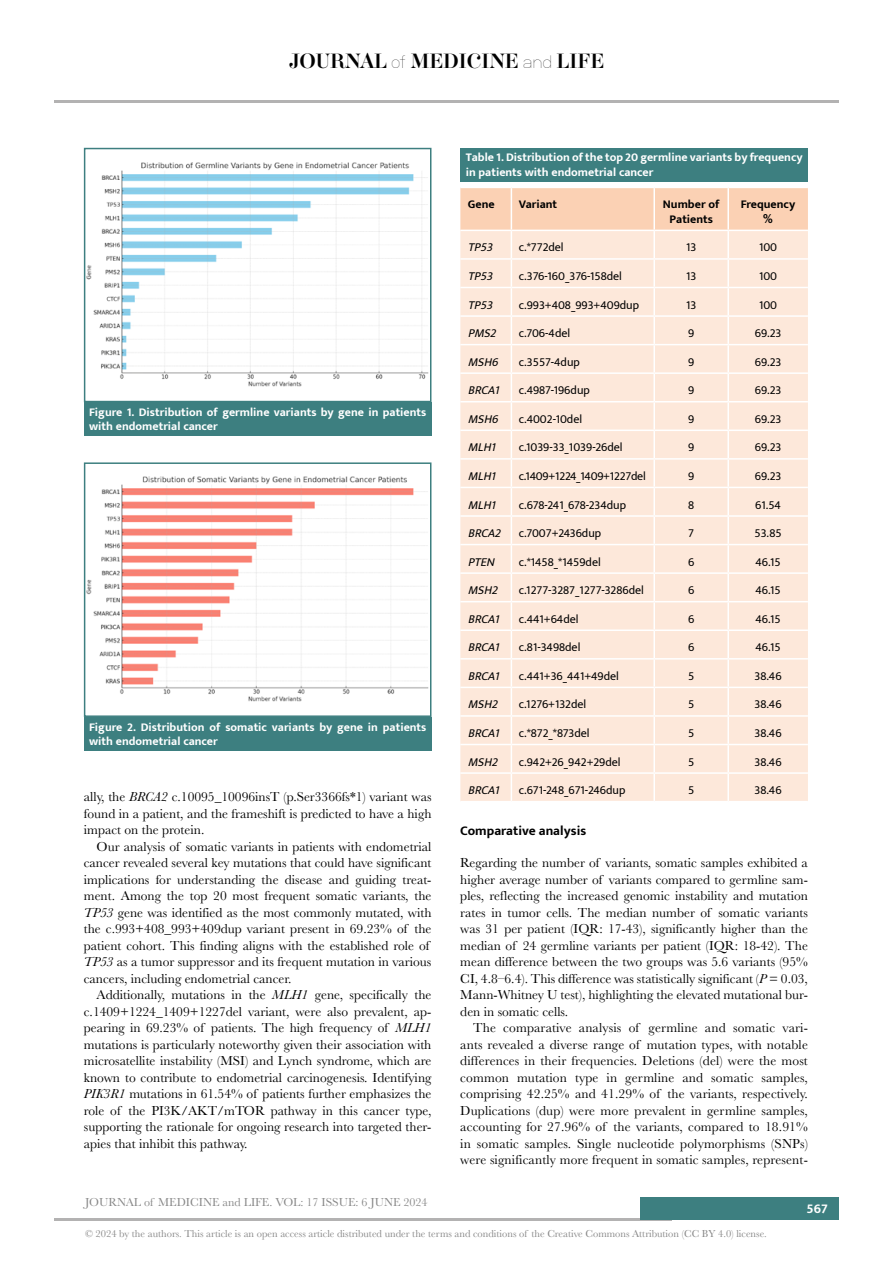
<style>
.page{position:relative;width:893px;height:1263px;background:#fff}
.page>*{position:absolute;margin:0;border:0;box-sizing:border-box;transform-origin:0 0}
.t1{font:18px "Aker Brygge Display";color:#000}
.t2{font:13.5px/16.5px "Baskerville";color:#000;text-align:justify}
.t3{font:700 13.5px "Mukta";color:#000}
.t4{font:700 13.5px "Mukta";color:#fff}
.t5{font:12px "Mukta";color:#000}
.t6{font:700 12px/14.4px "Mukta";color:#fff}
.t7{font:italic 12px "Mukta";color:#000}
.t8{font:12px "Baskerville";color:#878787}
.t9{font:700 12px/14.4px "Mukta";color:#000;text-align:center}
.t10{font:12px "Mukta";letter-spacing:-.02em;color:#000}
.t11{font:10.5px "Baskerville";color:#878787}
.s1{font-family:"Neubau Grotesk Lei"}
.s2{font-style:italic}
</style>
<div class="page">
<hr style="left:54px;top:100px;width:785px;height:2px;background:#b3b2b2">
<hr style="left:54px;top:1218px;width:618px;height:2px;background:#b3b2b2">
<div style="left:641px;top:1198px;width:198px;height:22px;background:#3d7f80"></div>
<div style="left:84px;top:402px;width:347px;height:34px;background:#3d7f80"></div>
<img style="left:87px;top:162px;width:341px;height:225px">
<div style="left:84px;top:148px;width:347px;height:254px;border:2px solid #3d7f80"></div>
<div style="left:84px;top:717px;width:347px;height:34px;background:#3d7f80"></div>
<img style="left:87px;top:476px;width:341px;height:226px">
<div style="left:84px;top:462px;width:347px;height:255px;border:2px solid #3d7f80"></div>
<div style="left:460px;top:148px;width:348px;height:34px;background:#3d7f80"></div>
<svg style="left:460px;top:187px;width:348px;height:614px"></svg>
<hr style="left:654px;top:772px;width:74px;height:2px;background:#fff">
<hr style="left:653px;top:774px;width:2px;height:27px;background:#fff">
<hr style="left:728px;top:772px;width:80px;height:2px;background:#fff">
<hr style="left:727px;top:774px;width:2px;height:27px;background:#fff">
<h1 class="t1" style="left:289px;top:49px;width:317px">JOURNAL <span class="s1">of</span> MEDICINE <span class="s1">and</span> LIFE</h1>
<p class="t6" style="left:89px;top:404px;width:339px">Figure 1. Distribution of germline variants by gene in patients with endometrial cancer</p>
<p class="t6" style="left:89px;top:719px;width:339px">Figure 2. Distribution of somatic variants by gene in patients with endometrial cancer</p>
<p class="t2" style="left:84px;top:789px;width:349px">ally, the <span class="s2">BRCA2</span> c.10095_10096insT (p.Ser3366fs*1) variant was found in a patient, and the frameshift is predicted to have a high impact on the protein.</p>
<p class="t2" style="left:84px;top:838px;width:349px;text-align:left;text-indent:13px">Our analysis of somatic variants in patients with endometrial cancer revealed several key mutations that could have significant implications for understanding the disease and guiding treat&shy;ment. Among the top 20 most frequent somatic variants, the <span class="s2">TP53</span> gene was identified as the most commonly mutated, with the c.993+408_993+409dup variant present in 69.23% of the patient cohort. This finding aligns with the established role of <span class="s2">TP53</span> as a tumor suppressor and its frequent mutation in various cancers, including endometrial cancer.</p>
<p class="t2" style="left:84px;top:987px;width:349px;text-indent:13px">Additionally, mutations in the <span class="s2">MLH1</span> gene, specifically the c.1409+1224_1409+1227del variant, were also prevalent, ap&shy;pearing in 69.23% of patients. The high frequency of <span class="s2">MLH1 </span>mutations is particularly noteworthy given their association with microsatellite instability (MSI) and Lynch syndrome, which are known to contribute to endometrial carcinogenesis. Identifying <span class="s2">PIK3R1</span> mutations in 61.54% of patients further emphasizes the role of the PI3K/AKT/mTOR pathway in this cancer type, supporting the rationale for ongoing research into targeted ther&shy;apies that inhibit this pathway.</p>
<p class="t6" style="left:466px;top:150px;width:339px">Table 1. Distribution of the top 20 germline variants by frequency in patients with endometrial cancer</p>
<p class="t9" style="left:468px;top:197px;width:28px">Gene</p>
<p class="t9" style="left:519px;top:197px;width:40px">Variant</p>
<p class="t9" style="left:663px;top:197px;width:58px">Number of<br>Patients</p>
<p class="t9" style="left:741px;top:197px;width:56px">Frequency %</p>
<p class="t7" style="left:468px;top:240px;width:30px">TP53</p>
<p class="t5" style="left:519px;top:240px;width:46px">c.*772del</p>
<p class="t5" style="left:686px;top:240px;width:12px">13</p>
<p class="t5" style="left:759px;top:240px;width:20px">100</p>
<p class="t7" style="left:468px;top:269px;width:30px">TP53</p>
<p class="t5" style="left:519px;top:269px;width:105px">c.376-160_376-158del</p>
<p class="t5" style="left:686px;top:269px;width:12px">13</p>
<p class="t5" style="left:759px;top:269px;width:20px">100</p>
<p class="t7" style="left:468px;top:297px;width:30px">TP53</p>
<p class="t5" style="left:519px;top:297px;width:122px">c.993+408_993+409dup</p>
<p class="t5" style="left:686px;top:297px;width:12px">13</p>
<p class="t5" style="left:759px;top:297px;width:20px">100</p>
<p class="t7" style="left:468px;top:326px;width:34px">PMS2</p>
<p class="t5" style="left:519px;top:326px;width:53px">c.706-4del</p>
<p class="t5" style="left:688px;top:326px;width:8px">9</p>
<p class="t5" style="left:755px;top:326px;width:28px">69.23</p>
<p class="t7" style="left:468px;top:354px;width:35px">MSH6</p>
<p class="t5" style="left:519px;top:354px;width:63px">c.3557-4dup</p>
<p class="t5" style="left:688px;top:354px;width:8px">9</p>
<p class="t5" style="left:755px;top:354px;width:28px">69.23</p>
<p class="t7" style="left:468px;top:383px;width:37px">BRCA1</p>
<p class="t5" style="left:519px;top:383px;width:73px">c.4987-196dup</p>
<p class="t5" style="left:688px;top:383px;width:8px">9</p>
<p class="t5" style="left:755px;top:383px;width:28px">69.23</p>
<p class="t7" style="left:468px;top:412px;width:35px">MSH6</p>
<p class="t5" style="left:519px;top:412px;width:65px">c.4002-10del</p>
<p class="t5" style="left:688px;top:412px;width:8px">9</p>
<p class="t5" style="left:755px;top:412px;width:28px">69.23</p>
<p class="t7" style="left:468px;top:440px;width:33px">MLH1</p>
<p class="t5" style="left:519px;top:440px;width:105px">c.1039-33_1039-26del</p>
<p class="t5" style="left:688px;top:440px;width:8px">9</p>
<p class="t5" style="left:755px;top:440px;width:28px">69.23</p>
<p class="t7" style="left:468px;top:469px;width:33px">MLH1</p>
<p class="t10" style="left:519px;top:469px;width:128px">c.1409+1224_1409+1227del</p>
<p class="t5" style="left:688px;top:469px;width:8px">9</p>
<p class="t5" style="left:755px;top:469px;width:28px">69.23</p>
<p class="t7" style="left:468px;top:497px;width:33px">MLH1</p>
<p class="t5" style="left:519px;top:497px;width:109px">c.678-241_678-234dup</p>
<p class="t5" style="left:688px;top:497px;width:8px">8</p>
<p class="t5" style="left:755px;top:497px;width:27px">61.54</p>
<p class="t5" style="left:468px;top:526px;width:135px"><span class="s2">BRCA2</span> c.7007+2436dup</p>
<p class="t5" style="left:688px;top:526px;width:7px">7</p>
<p class="t5" style="left:755px;top:526px;width:28px">53.85</p>
<p class="t7" style="left:468px;top:554px;width:32px">PTEN</p>
<p class="t5" style="left:519px;top:554px;width:83px">c.*1458_*1459del</p>
<p class="t5" style="left:688px;top:554px;width:8px">6</p>
<p class="t5" style="left:755px;top:554px;width:27px">46.15</p>
<p class="t7" style="left:468px;top:583px;width:35px">MSH2</p>
<p class="t5" style="left:519px;top:583px;width:127px">c.1277-3287_1277-3286del</p>
<p class="t5" style="left:688px;top:583px;width:8px">6</p>
<p class="t5" style="left:755px;top:583px;width:27px">46.15</p>
<p class="t7" style="left:468px;top:612px;width:37px">BRCA1</p>
<p class="t5" style="left:519px;top:612px;width:61px">c.441+64del</p>
<p class="t5" style="left:688px;top:612px;width:8px">6</p>
<p class="t5" style="left:755px;top:612px;width:27px">46.15</p>
<p class="t7" style="left:468px;top:640px;width:37px">BRCA1</p>
<p class="t5" style="left:519px;top:640px;width:63px">c.81-3498del</p>
<p class="t5" style="left:688px;top:640px;width:8px">6</p>
<p class="t5" style="left:755px;top:640px;width:27px">46.15</p>
<p class="t7" style="left:468px;top:669px;width:37px">BRCA1</p>
<p class="t5" style="left:519px;top:669px;width:102px">c.441+36_441+49del</p>
<p class="t5" style="left:688px;top:669px;width:8px">5</p>
<p class="t5" style="left:754px;top:669px;width:29px">38.46</p>
<p class="t7" style="left:468px;top:697px;width:35px">MSH2</p>
<p class="t5" style="left:519px;top:697px;width:69px">c.1276+132del</p>
<p class="t5" style="left:688px;top:697px;width:8px">5</p>
<p class="t5" style="left:754px;top:697px;width:29px">38.46</p>
<p class="t7" style="left:468px;top:726px;width:37px">BRCA1</p>
<p class="t5" style="left:519px;top:726px;width:72px">c.*872_*873del</p>
<p class="t5" style="left:688px;top:726px;width:8px">5</p>
<p class="t5" style="left:754px;top:726px;width:29px">38.46</p>
<p class="t7" style="left:468px;top:754px;width:35px">MSH2</p>
<p class="t5" style="left:519px;top:754px;width:103px">c.942+26_942+29del</p>
<p class="t5" style="left:688px;top:754px;width:8px">5</p>
<p class="t5" style="left:754px;top:754px;width:29px">38.46</p>
<p class="t7" style="left:468px;top:783px;width:37px">BRCA1</p>
<p class="t5" style="left:519px;top:783px;width:108px">c.671-248_671-246dup</p>
<p class="t5" style="left:688px;top:783px;width:8px">5</p>
<p class="t5" style="left:754px;top:783px;width:29px">38.46</p>
<p class="t3" style="left:460px;top:822px;width:127px">Comparative analysis</p>
<p class="t2" style="left:460px;top:855px;width:349px">Regarding the number of variants, somatic samples exhibited a higher average number of variants compared to germline sam&shy;ples, reflecting the increased genomic instability and mutation rates in tumor cells. The median number of somatic variants was 31 per patient (IQR: 17-43), significantly higher than the median of 24 germline variants per patient (IQR: 18-42). The mean difference between the two groups was 5.6 variants (95% CI, 4.8–6.4). This difference was statistically significant (<span class="s2">P</span> = 0.03, Mann-Whitney U test), highlighting the elevated mutational bur&shy;den in somatic cells.</p>
<p class="t2" style="left:460px;top:1020px;width:349px;text-indent:13px">The comparative analysis of germline and somatic vari&shy;ants revealed a diverse range of mutation types, with notable differences in their frequencies. Deletions (del) were the most common mutation type in germline and somatic samples, comprising 42.25% and 41.29% of the variants, respectively.<br>Duplications (dup) were more prevalent in germline samples, accounting for 27.96% of the variants, compared to 18.91% in somatic samples. Single nucleotide polymorphisms (SNPs) were significantly more frequent in somatic samples, represent-</p>
<p class="t8" style="left:85px;top:1195px;width:344px">JOURNAL of MEDICINE and LIFE. VOL: 17 ISSUE: 6 JUNE 2024</p>
<p class="t11" style="left:85px;top:1226px;width:683px">© 2024 by the authors. This article is an open access article distributed under the terms and conditions of the Creative Commons Attribution (CC BY 4.0) license.</p>
<p class="t4" style="left:807px;top:1200px;width:23px">567</p>
</div>
